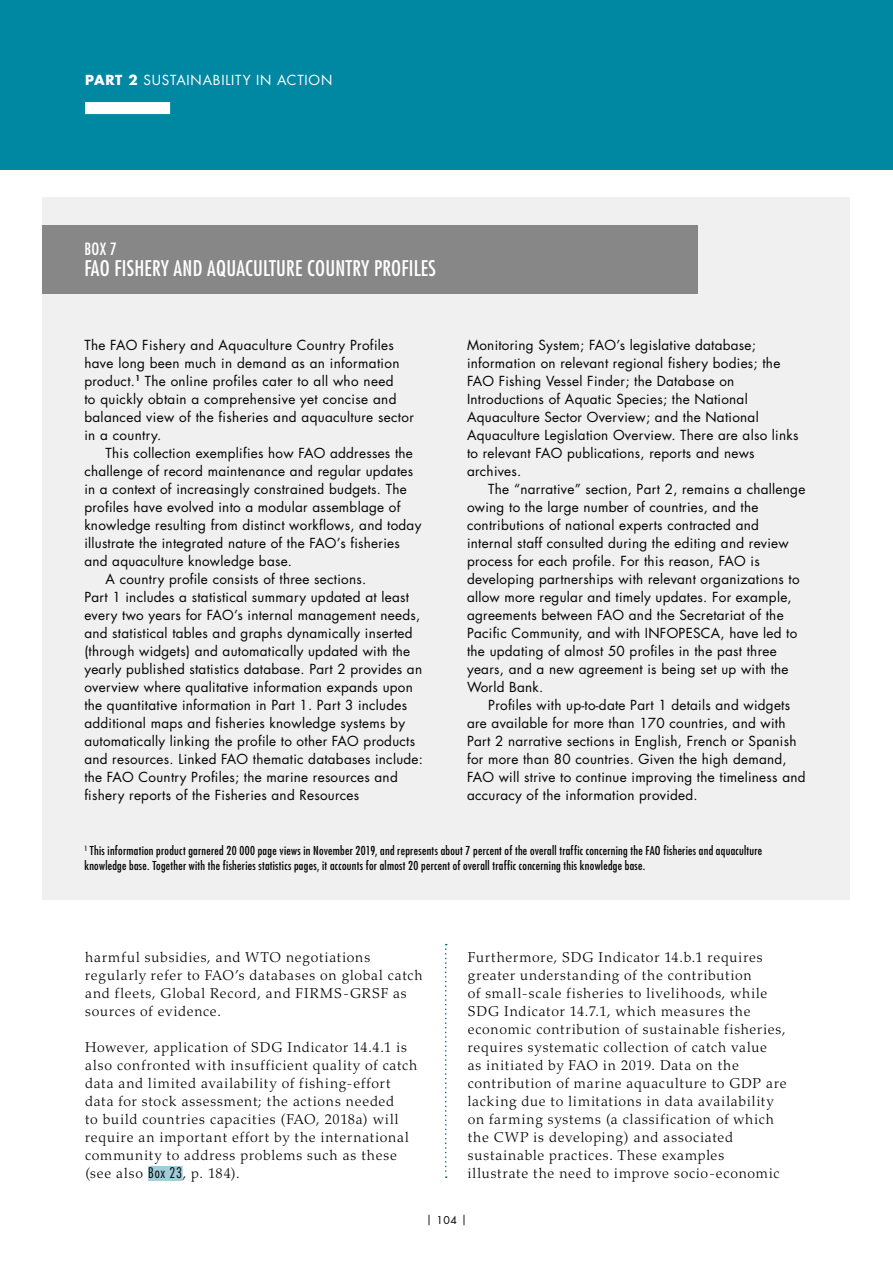
<style>
.page{position:relative;width:893px;height:1263px;background:#fff}
.page>*{position:absolute;margin:0;border:0;box-sizing:border-box;transform-origin:0 0}
.t1{font:condensed 21px "Futura Std";letter-spacing:.01em;color:#fff}
.t2{font:condensed 16.5px "Futura Std";color:#fff}
.t3{font:300 14.25px/18px "Palatino LT Std";letter-spacing:.055em;color:#000}
.t4{font:13.5px/18px "Futura Std";letter-spacing:.02em;color:#000}
.t5{font:13.5px "Futura Std";letter-spacing:.06em;color:#fff}
.t6{font:condensed 12px/15px "Futura Std";letter-spacing:.025em;color:#000}
.t7{font:10.5px "Futura Std";color:#000}
.s1{font-weight:700}
.s2{font-family:"Futura Std";font-stretch:condensed}
</style>
<div class="page">
<div style="left:0;top:0;width:893px;height:170px;background:#0088a2"></div>
<div style="left:85px;top:102px;width:85px;height:12px;background:#fff"></div>
<svg style="left:445px;top:944px;width:2px;height:234px"></svg>
<div style="left:148px;top:1166px;width:35px;height:15px;background:#a0cdda"></div>
<div style="left:42px;top:197px;width:808px;height:702px;background:#f0f0f0"></div>
<div style="left:42px;top:225px;width:656px;height:68px;background:#878787"></div>
<p class="t5" style="left:85px;top:71px;width:249px"><span class="s1">PART 2</span> SUSTAINABILITY IN ACTION</p>
<p class="t2" style="left:84px;top:239px;width:34px">BOX 7</p>
<h1 class="t1" style="left:84px;top:256px;width:353px">FAO FISHERY AND AQUACULTURE COUNTRY PROFILES</h1>
<p class="t4" style="left:84px;top:336px;width:331px">The FAO Fishery and Aquaculture Country Profiles have long been much in demand as an information product.<sup>1</sup> The online profiles cater to all who need<br>to quickly obtain a comprehensive yet concise and balanced view of the fisheries and aquaculture sector in a country.</p>
<p class="t4" style="left:106px;top:444px;width:309px">This collection exemplifies how FAO addresses the</p>
<p class="t4" style="left:84px;top:462px;width:330px">challenge of record maintenance and regular updates</p>
<p class="t4" style="left:84px;top:480px;width:324px">in a context of increasingly constrained budgets. The</p>
<p class="t4" style="left:84px;top:498px;width:318px">profiles have evolved into a modular assemblage of</p>
<p class="t4" style="left:84px;top:516px;width:339px">knowledge resulting from distinct workflows, and today</p>
<p class="t4" style="left:84px;top:534px;width:317px">illustrate the integrated nature of the FAO’s fisheries</p>
<p class="t4" style="left:84px;top:552px;width:209px">and aquaculture knowledge base.</p>
<p class="t4" style="left:106px;top:570px;width:262px">A country profile consists of three sections.</p>
<p class="t4" style="left:84px;top:588px;width:326px">Part 1 includes a statistical summary updated at least</p>
<p class="t4" style="left:84px;top:606px;width:337px">every two years for FAO’s internal management needs,</p>
<p class="t4" style="left:84px;top:624px;width:330px">and statistical tables and graphs dynamically inserted</p>
<p class="t4" style="left:84px;top:642px;width:327px">(through widgets) and automatically updated with the</p>
<p class="t4" style="left:84px;top:660px;width:339px">yearly published statistics database. Part 2 provides an</p>
<p class="t4" style="left:84px;top:678px;width:330px">overview where qualitative information expands upon</p>
<p class="t4" style="left:84px;top:696px;width:324px">the quantitative information in Part 1. Part 3 includes</p>
<p class="t4" style="left:84px;top:714px;width:322px">additional maps and fisheries knowledge systems by</p>
<p class="t4" style="left:84px;top:732px;width:332px">automatically linking the profile to other FAO products</p>
<p class="t4" style="left:84px;top:750px;width:340px">and resources. Linked FAO thematic databases include:</p>
<p class="t4" style="left:84px;top:768px;width:315px">the FAO Country Profiles; the marine resources and</p>
<p class="t4" style="left:84px;top:786px;width:276px">fishery reports of the Fisheries and Resources</p>
<p class="t4" style="left:467px;top:336px;width:333px">Monitoring System; FAO’s legislative database; information on relevant regional fishery bodies; the FAO Fishing Vessel Finder; the Database on Introductions of Aquatic Species; the National Aquaculture Sector Overview; and the National Aquaculture Legislation Overview. There are also links to relevant FAO publications, reports and news archives.</p>
<p class="t4" style="left:467px;top:480px;width:340px;text-indent:21px">The “narrative” section, Part 2, remains a challenge owing to the large number of countries, and the contributions of national experts contracted and internal staff consulted during the editing and review process for each profile. For this reason, FAO is developing partnerships with relevant organizations to allow more regular and timely updates. For example, agreements between FAO and the Secretariat of the Pacific Community, and with INFOPESCA, have led to the updating of almost 50 profiles in the past three years, and a new agreement is being set up with the World Bank.</p>
<p class="t4" style="left:467px;top:696px;width:340px;text-indent:21px">Profiles with up-to-date Part 1 details and widgets are available for more than 170 countries, and with Part 2 narrative sections in English, French or Spanish for more than 80 countries. Given the high demand, FAO will strive to continue improving the timeliness and accuracy of the information provided.</p>
<p class="t6" style="left:84px;top:843px;width:679px"><sup>1</sup> This information product garnered 20 000 page views in November 2019, and represents about 7 percent of the overall traffic concerning the FAO fisheries and aquaculture knowledge base. Together with the fisheries statistics pages, it accounts for almost 20 percent of overall traffic concerning this knowledge base.</p>
<p class="t3" style="left:85px;top:948px;width:339px">harmful subsidies, and WTO negotiations regularly refer to FAO’s databases on global catch and fleets, Global Record, and FIRMS-GRSF as sources of evidence.</p>
<p class="t3" style="left:85px;top:1038px;width:334px">However, application of SDG Indicator 14.4.1 is also confronted with insufficient quality of catch data and limited availability of fishing-effort data for stock assessment; the actions needed<br>to build countries capacities (FAO, 2018a) will require an important effort by the international community to address problems such as these (see also <span class="s2">Box 23</span>, p. 184).</p>
<p class="t3" style="left:468px;top:948px;width:320px">Furthermore, SDG Indicator 14.b.1 requires greater understanding of the contribution<br>of small-scale fisheries to livelihoods, while SDG Indicator 14.7.1, which measures the economic contribution of sustainable fisheries, requires systematic collection of catch value<br>as initiated by FAO in 2019. Data on the contribution of marine aquaculture to GDP are lacking due to limitations in data availability on farming systems (a classification of which the CWP is developing) and associated sustainable practices. These examples illustrate the need to improve socio-economic</p>
<p class="t7" style="left:426px;top:1214px;width:42px">| 104 |</p>
</div>
